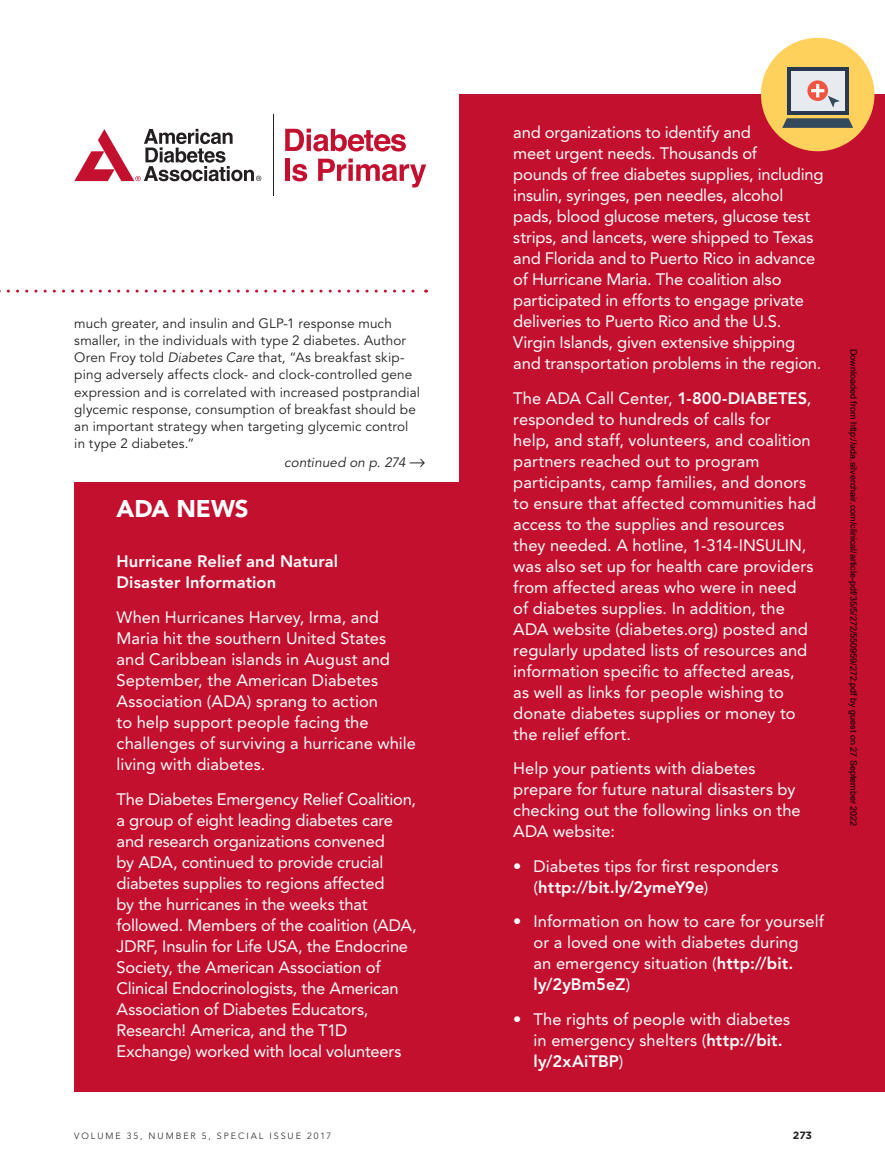
<style>
.page{position:relative;width:885px;height:1175px;background:#fff}
.page>*{position:absolute;margin:0;border:0;box-sizing:border-box;transform-origin:0 0}
.t1{font:900 24px "Avenir LT";letter-spacing:-.005em;color:#fff}
.ADA_NEWS_-_BODY{font:16.5px/21px "Avenir LT";letter-spacing:-.005em;color:#fff}
.ADA_NEWS___BULLETED{font:16.5px/21px "Avenir LT";letter-spacing:.005em;color:#fff}
.t2{font:800 16.5px/21px "Avenir LT";letter-spacing:.005em;color:#fff}
.BODY{font:13.5px/17.2px "Avenir LT Std";letter-spacing:.01em;color:#231f20}
.BODY_TEXT{font:italic 13.5px "Avenir LT Std";letter-spacing:.005em;color:#231f20}
.FOOTER-RIGHT_PG{font:700 10.5px "Gotham";color:#231f20}
.t3{font:9px "Arial";color:#000}
.FOOTER-RIGHT_PG-2{font:300 9px "Avenir LT Std";letter-spacing:.22em;color:#231f20}
.s1{font-style:italic}
.s2{font-weight:800}
</style>
<div class="page">
<div style="left:459px;top:94px;width:425px;height:998px;background:#c3102f"></div>
<div style="left:74px;top:482px;width:439px;height:610px;background:#c3102f"></div>
<svg style="left:74px;top:129px;width:187px;height:52px"></svg>
<svg style="left:285px;top:129px;width:121px;height:22px"></svg>
<div style="left:285px;top:159px;width:5px;height:22px;background:#c3102f"></div>
<svg style="left:292px;top:164px;width:15px;height:17px"></svg>
<svg style="left:318px;top:158px;width:108px;height:29px"></svg>
<hr style="left:273px;top:114px;width:1px;height:82px;background:#231f20">
<svg style="left:0;top:290px;width:426px;height:2px"></svg>
<div style="left:760px;top:38px;width:114px;height:113px;background:#fdd15b;border-radius:50%"></div>
<svg style="left:787px;top:67px;width:61px;height:47px"></svg>
<div style="left:790px;top:71px;width:54px;height:39px;background:#e7eaef"></div>
<svg style="left:782px;top:118px;width:70px;height:10px"></svg>
<svg style="left:807px;top:80px;width:20px;height:21px"></svg>
<svg style="left:810px;top:84px;width:29px;height:24px"></svg>
<p class="BODY" style="left:74px;top:315px;width:347px">much greater, and insulin and GLP-1 response much smaller, in the individuals with type 2 diabetes. Author Oren Froy told <span class="s1">Diabetes Care</span> that, “As breakfast skip&shy;ping adversely affects clock- and clock-controlled gene expression and is correlated with increased postprandial glycemic response, consumption of breakfast should be an important strategy when targeting glycemic control in type 2 diabetes.”</p>
<p class="t1" style="left:117px;top:494px;width:133px">ADA NEWS</p>
<p class="BODY_TEXT" style="left:284px;top:455px;width:143px">continued on p. 274 →</p>
<p class="t2" style="left:117px;top:551px;width:223px">Hurricane Relief and Natural<br>Disaster Information</p>
<p class="ADA_NEWS_-_BODY" style="left:117px;top:607px;width:301px">When Hurricanes Harvey, Irma, and Maria hit the southern United States and Caribbean islands in August and September, the American Diabetes Association (ADA) sprang to action<br>to help support people facing the challenges of surviving a hurricane while living with diabetes.</p>
<p class="ADA_NEWS_-_BODY" style="left:117px;top:788px;width:301px">The Diabetes Emergency Relief Coalition, a group of eight leading diabetes care and research organizations convened<br>by ADA, continued to provide crucial diabetes supplies to regions affected<br>by the hurricanes in the weeks that followed. Members of the coalition (ADA, JDRF, Insulin for Life USA, the Endocrine Society, the American Association of Clinical Endocrinologists, the American Association of Diabetes Educators, Research! America, and the T1D Exchange) worked with local volunteers</p>
<p class="ADA_NEWS_-_BODY" style="left:513px;top:122px;width:312px">and organizations to identify and<br>meet urgent needs. Thousands of<br>pounds of free diabetes supplies, including insulin, syringes, pen needles, alcohol pads, blood glucose meters, glucose test strips, and lancets, were shipped to Texas and Florida and to Puerto Rico in advance of Hurricane Maria. The coalition also participated in efforts to engage private deliveries to Puerto Rico and the U.S.<br>Virgin Islands, given extensive shipping and transportation problems in the region.</p>
<p class="ADA_NEWS_-_BODY" style="left:513px;top:387px;width:304px">The ADA Call Center, <span class="s2">1-800-DIABETES</span>, responded to hundreds of calls for<br>help, and staff, volunteers, and coalition partners reached out to program participants, camp families, and donors to ensure that affected communities had access to the supplies and resources they needed. A hotline, 1-314-INSULIN, was also set up for health care providers from affected areas who were in need<br>of diabetes supplies. In addition, the ADA website (diabetes.org) posted and regularly updated lists of resources and information specific to affected areas,<br>as well as links for people wishing to donate diabetes supplies or money to the relief effort.</p>
<p class="ADA_NEWS_-_BODY" style="left:513px;top:758px;width:289px">Help your patients with diabetes prepare for future natural disasters by checking out the following links on the<br>ADA website:</p>
<p class="ADA_NEWS___BULLETED" style="left:533px;top:855px;width:246px;text-indent:-20px">• Diabetes tips for first responders (<span class="s2">http://bit.ly/2ymeY9e</span>)</p>
<p class="ADA_NEWS___BULLETED" style="left:533px;top:911px;width:292px;text-indent:-20px">• Information on how to care for yourself or a loved one with diabetes during<br>an emergency situation (<span class="s2">http://bit. ly/2yBm5eZ</span>)</p>
<p class="ADA_NEWS___BULLETED" style="left:533px;top:1008px;width:258px;text-indent:-20px">• The rights of people with diabetes in emergency shelters (<span class="s2">http://bit. ly/2xAiTBP</span>)</p>
<p class="t3" style="left:856px;top:349px;width:479px;rotate:90deg">Downloaded from http://ada.silverchair.com/clinical/article-pdf/35/5/272/550959/272.pdf by guest on 27 September 2022</p>
<p class="FOOTER-RIGHT_PG-2" style="left:74px;top:1130px;width:258px">VOLUME 35, NUMBER 5, SPECIAL ISSUE 2017</p>
<p class="FOOTER-RIGHT_PG" style="left:792px;top:1128px;width:21px">273</p>
</div>
